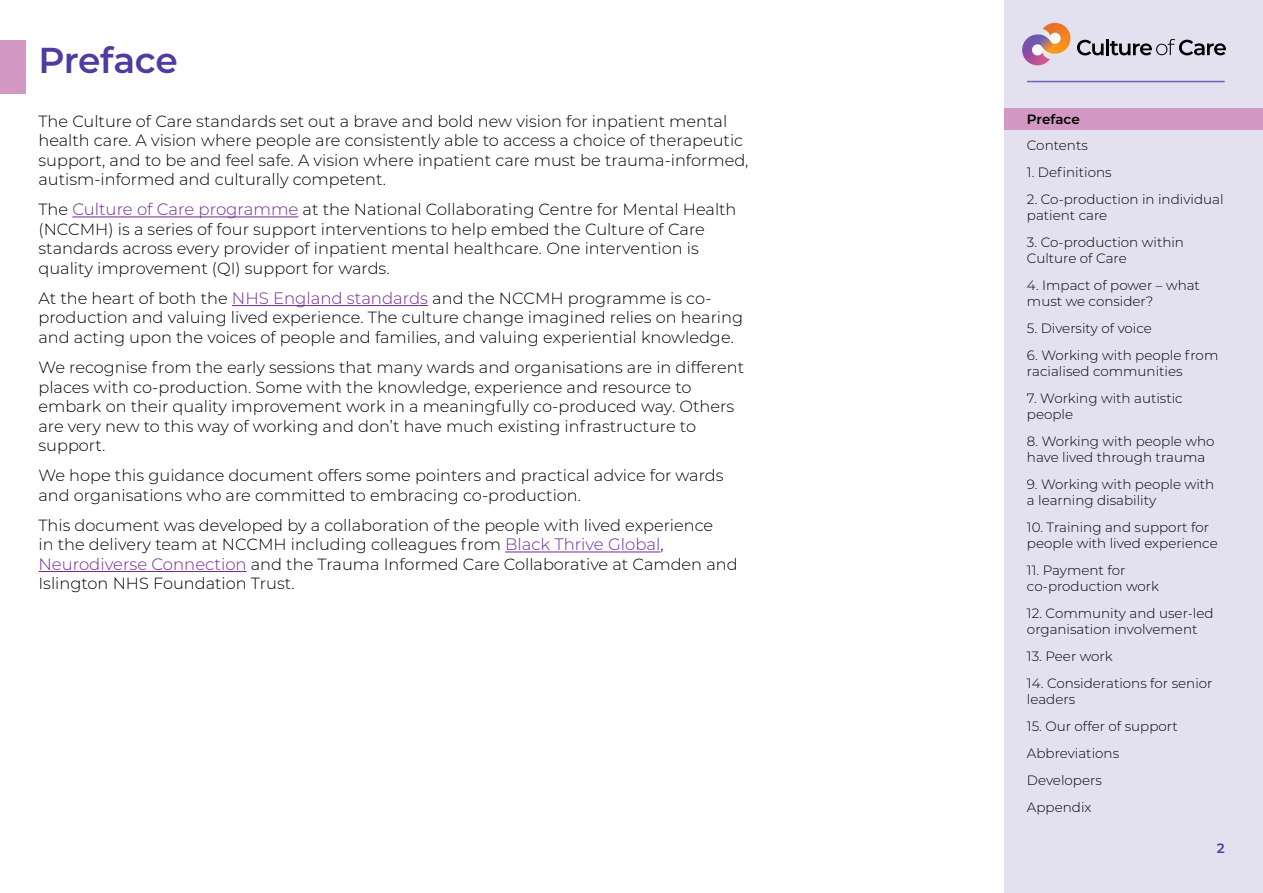
<style>
.page{position:relative;width:1263px;height:893px;background:#fff}
.page>*{position:absolute;margin:0;border:0;box-sizing:border-box;transform-origin:0 0}
.Heading_1{font:600 36px "Montserrat";letter-spacing:-.015em;color:#503ba1}
.t1{font:300 16.2px/19.5px "Montserrat";color:#000}
.t2{font:300 13.5px/16.2px "Montserrat";color:#000}
.t3{font:600 13.5px "Montserrat";letter-spacing:-.01em;color:#000}
.t4{font:600 13.5px "Montserrat";color:#503ba1}
.s1{font-size:16.5px;color:#742796}
</style>
<div class="page">
<div style="left:1004px;top:0;width:259px;height:893px;background:#e3e0f0"></div>
<svg style="left:1022px;top:23px;width:48px;height:42px"></svg>
<svg style="left:1077px;top:40px;width:26px;height:15px"></svg>
<hr style="left:1106px;top:39px;width:3px;height:16px;background:#000">
<svg style="left:1110px;top:39px;width:116px;height:16px"></svg>
<div style="left:1004px;top:109px;width:259px;height:21px;background:#d297c2"></div>
<hr style="left:1027px;top:81px;width:198px;height:1px;background:#7362b4">
<div style="left:0;top:41px;width:26px;height:53px;background:#d297c2"></div>
<hr style="left:72px;top:216px;width:226px;height:1px;background:#742796">
<hr style="left:232px;top:305px;width:196px;height:1px;background:#742796">
<hr style="left:505px;top:552px;width:155px;height:1px;background:#742796">
<hr style="left:38px;top:571px;width:209px;height:1px;background:#742796">
<p class="Heading_1" style="left:38px;top:35px;width:141px">Preface</p>
<p class="t1" style="left:38px;top:111px;width:711px">The Culture of Care standards set out a brave and bold new vision for inpatient mental health care. A vision where people are consistently able to access a choice of therapeutic support, and to be and feel safe. A vision where inpatient care must be trauma-informed, autism-informed and culturally competent.</p>
<p class="t1" style="left:38px;top:199px;width:699px">The <span class="s1">Culture of Care programme</span> at the National Collaborating Centre for Mental Health (NCCMH) is a series of four support interventions to help embed the Culture of Care standards across every provider of inpatient mental healthcare. One intervention is quality improvement (QI) support for wards.</p>
<p class="t1" style="left:38px;top:288px;width:706px">At the heart of both the <span class="s1">NHS England standards</span> and the NCCMH programme is co&shy;production and valuing lived experience. The culture change imagined relies on hearing and acting upon the voices of people and families, and valuing experiential knowledge.</p>
<p class="t1" style="left:38px;top:357px;width:707px">We recognise from the early sessions that many wards and organisations are in different places with co-production. Some with the knowledge, experience and resource to embark on their quality improvement work in a meaningfully co-produced way. Others are very new to this way of working and don’t have much existing infrastructure to support.</p>
<p class="t1" style="left:38px;top:465px;width:687px">We hope this guidance document offers some pointers and practical advice for wards and organisations who are committed to embracing co-production.</p>
<p class="t1" style="left:38px;top:515px;width:701px">This document was developed by a collaboration of the people with lived experience<br>in the delivery team at NCCMH including colleagues from <span class="s1">Black Thrive Global</span>, <span class="s1">Neurodiverse Connection</span> and the Trauma Informed Care Collaborative at Camden and Islington NHS Foundation Trust.</p>
<p class="t3" style="left:1027px;top:109px;width:54px">Preface</p>
<p class="t2" style="left:1027px;top:137px;width:62px">Contents</p>
<p class="t2" style="left:1027px;top:164px;width:86px">1. Definitions</p>
<p class="t2" style="left:1027px;top:191px;width:198px">2. Co-production in individual patient care</p>
<p class="t2" style="left:1027px;top:234px;width:159px">3. Co-production within<br>Culture of Care</p>
<p class="t2" style="left:1027px;top:277px;width:175px">4. Impact of power – what must we consider?</p>
<p class="t2" style="left:1027px;top:320px;width:126px">5. Diversity of voice</p>
<p class="t2" style="left:1027px;top:347px;width:193px">6. Working with people from racialised communities</p>
<p class="t2" style="left:1027px;top:390px;width:157px">7. Working with autistic people</p>
<p class="t2" style="left:1027px;top:433px;width:189px">8. Working with people who have lived through trauma</p>
<p class="t2" style="left:1027px;top:476px;width:189px">9. Working with people with a learning disability</p>
<p class="t2" style="left:1027px;top:519px;width:192px">10. Training and support for people with lived experience</p>
<p class="t2" style="left:1027px;top:562px;width:134px">11. Payment for co-production work</p>
<p class="t2" style="left:1027px;top:605px;width:188px">12. Community and user-led organisation involvement</p>
<p class="t2" style="left:1027px;top:648px;width:87px">13. Peer work</p>
<p class="t2" style="left:1027px;top:675px;width:187px">14. Considerations for senior leaders</p>
<p class="t2" style="left:1027px;top:712px;width:152px;line-height:26.8px">15. Our offer of support<br>Abbreviations<br>Developers<br>Appendix</p>
<p class="t4" style="left:1217px;top:838px;width:9px">2</p>
</div>
